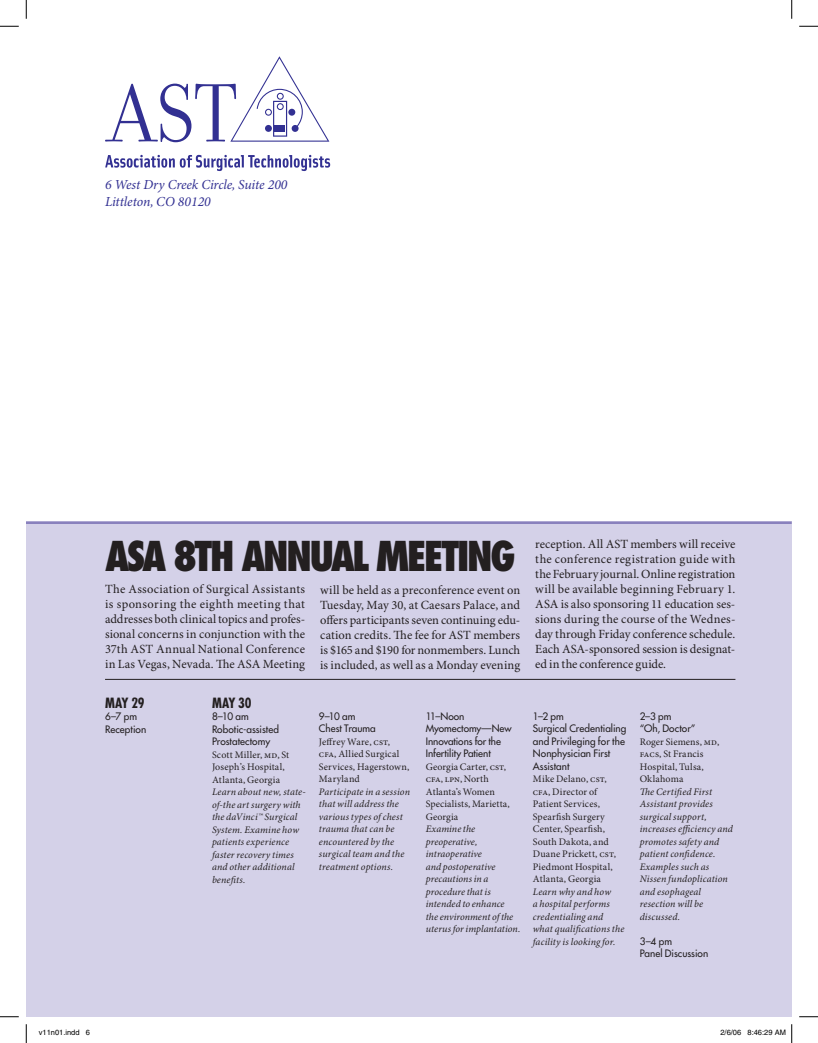
<style>
.page{position:relative;width:818px;height:1043px;background:#fff}
.page>*{position:absolute;margin:0;border:0;box-sizing:border-box;transform-origin:0 0}
.t1{font:800 condensed 40px "Futura";letter-spacing:-.07em;color:#231f20}
.t2{font:italic 13.75px/17.5px "Minion Pro";letter-spacing:-.01em;color:#323092}
.t3{font:700 condensed 13.75px "Futura";letter-spacing:-.01em;color:#231f20}
.t4{font:12.5px/15px "Minion Pro";color:#231f20;text-align:justify}
.t5{font:italic 10px/12.5px "Minion Pro";letter-spacing:.01em;color:#231f20}
.t6{font:10px/12.5px "Minion Pro";letter-spacing:.015em;color:#231f20}
.t7{font:10px/12.5px "Futura";color:#231f20}
.t8{font:7.5px "Helvetica";color:#000}
</style>
<div class="page">
<div style="left:26px;top:521px;width:765px;height:495px;background:#d4d1e8"></div>
<hr style="left:26px;top:521px;width:765px;height:3px;background:#8981bd">
<svg style="left:105px;top:155px;width:225px;height:16px"></svg>
<svg style="left:105px;top:56px;width:224px;height:86px"></svg>
<hr style="left:105px;top:679px;width:630px;height:1px;background:#231f20">
<svg style="left:0;top:25px;width:19px;height:2px"></svg>
<svg style="left:799px;top:25px;width:19px;height:2px"></svg>
<svg style="left:0;top:1016px;width:19px;height:1px"></svg>
<svg style="left:799px;top:1016px;width:19px;height:1px"></svg>
<svg style="left:25px;top:0;width:2px;height:19px"></svg>
<svg style="left:25px;top:1024px;width:2px;height:18px"></svg>
<svg style="left:791px;top:0;width:1px;height:19px"></svg>
<svg style="left:791px;top:1024px;width:1px;height:18px"></svg>
<p class="t2" style="left:105px;top:176px;width:184px">6 West Dry Creek Circle, Suite 200<br>Littleton, CO 80120</p>
<h1 class="t1" style="left:105px;top:530px;width:412px">ASA 8TH ANNUAL MEETING</h1>
<p class="t4" style="left:105px;top:582px;width:202px">The Association of Surgical Assistants is sponsoring the eighth meeting that addresses both clinical topics and profes&shy;sional concerns in conjunction with the 37th AST Annual National Conference in Las Vegas, Nevada. The ASA Meeting</p>
<p class="t4" style="left:320px;top:582px;width:201px">will be held as a preconference event on Tuesday, May 30, at Caesars Palace, and offers participants seven continuing edu&shy;cation credits. The fee for AST members is $165 and $190 for nonmembers. Lunch is included, as well as a Monday evening</p>
<p class="t3" style="left:105px;top:693px;width:41px">MAY 29</p>
<p class="t7" style="left:105px;top:710px;width:43px">6–7 pm<br>Reception</p>
<p class="t3" style="left:212px;top:693px;width:41px">MAY 30</p>
<p class="t7" style="left:212px;top:710px;width:68px">8–10 am<br>Robotic-assisted<br>Prostatectomy</p>
<p class="t6" style="left:212px;top:748px;width:79px">Scott Miller, MD, St<br>Joseph’s Hospital,<br>Atlanta, Georgia</p>
<p class="t5" style="left:212px;top:786px;width:95px">Learn about new, state&shy;of-the art surgery with the daVinci™ Surgical<br>System. Examine how patients experience faster recovery times and other additional benefits.</p>
<p class="t7" style="left:319px;top:709px;width:58px">9–10 am<br>Chest Trauma</p>
<p class="t6" style="left:319px;top:735px;width:92px">Jeffrey Ware, CST,<br>CFA, Allied Surgical<br>Services, Hagerstown,<br>Maryland</p>
<p class="t5" style="left:319px;top:785px;width:93px">Participate in a session that will address the various types of chest trauma that can be encountered by the surgical team and the treatment options.</p>
<p class="t7" style="left:426px;top:709px;width:87px">11–Noon<br>Myomectomy—New<br>Innovations for the<br>Infertility Patient</p>
<p class="t6" style="left:426px;top:760px;width:85px">Georgia Carter, CST,<br>CFA, LPN, North<br>Atlanta’s Women<br>Specialists, Marietta,<br>Georgia</p>
<p class="t5" style="left:426px;top:823px;width:96px">Examine the preoperative, intraoperative<br>and postoperative precautions in a procedure that is intended to enhance<br>the environment of the uterus for implantation.</p>
<p class="t4" style="left:535px;top:537px;width:202px">reception. All AST members will receive the conference registration guide with the February journal. Online registration will be available beginning February 1.<br>ASA is also sponsoring 11 education ses&shy;sions during the course of the Wednes&shy;day through Friday conference schedule.<br>Each ASA-sponsored session is designat&shy;ed in the conference guide.</p>
<p class="t7" style="left:533px;top:709px;width:95px">1–2 pm<br>Surgical Credentialing and Privileging for the<br>Nonphysician First<br>Assistant</p>
<p class="t6" style="left:533px;top:773px;width:85px">Mike Delano, CST,<br>CFA, Director of<br>Patient Services,<br>Spearfish Surgery<br>Center, Spearfish,<br>South Dakota, and<br>Duane Prickett, CST,<br>Piedmont Hospital,<br>Atlanta, Georgia</p>
<p class="t5" style="left:533px;top:885px;width:93px">Learn why and how<br>a hospital performs credentialing and what qualifications the facility is looking for.</p>
<p class="t7" style="left:639px;top:709px;width:57px">2–3 pm<br>“Oh, Doctor”</p>
<p class="t6" style="left:639px;top:735px;width:81px">Roger Siemens, MD,<br>FACS, St Francis<br>Hospital, Tulsa,<br>Oklahoma</p>
<p class="t5" style="left:639px;top:785px;width:95px">The Certified First<br>Assistant provides surgical support, increases efficiency and promotes safety and patient confidence.<br>Examples such as<br>Nissen fundoplication and esophageal resection will be discussed.</p>
<p class="t7" style="left:639px;top:934px;width:70px">3–4 pm<br>Panel Discussion</p>
<p class="t8" style="left:39px;top:1028px;width:53px">v11n01.indd 6</p>
<p class="t8" style="left:720px;top:1028px;width:67px">2/6/06 8:46:29 AM</p>
</div>
